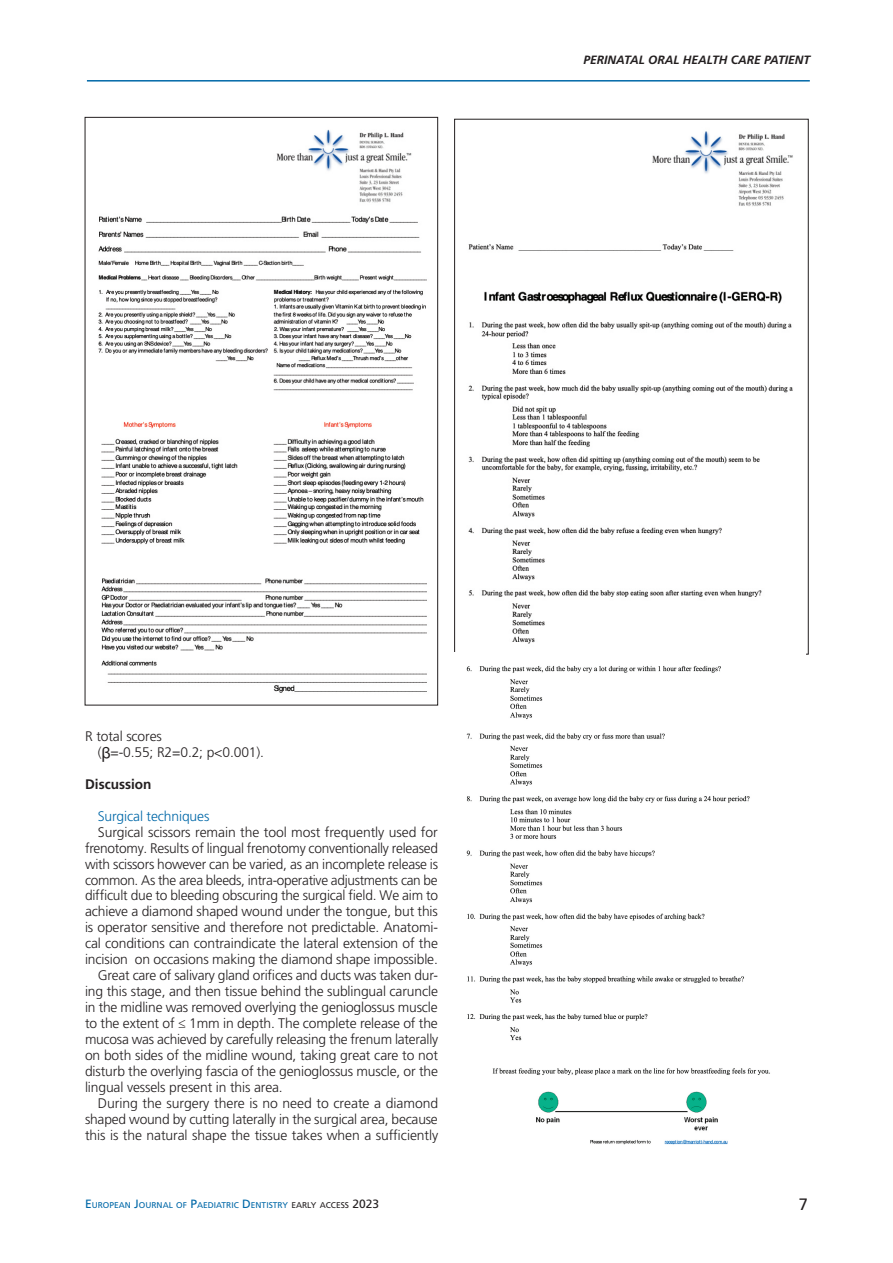
<style>
.page{position:relative;width:893px;height:1263px;background:#fff}
.page>*{position:absolute;margin:0;border:0;box-sizing:border-box;transform-origin:0 0}
.t1{font:16.5px "Frutiger LT Std";color:#231f20}
.t2{font:300 13.8px/15.9px "Frutiger LT Std";letter-spacing:-.01em;color:#231f20}
.t3{font:300 13.8px "Frutiger LT Std";letter-spacing:-.01em;color:#0068a8}
.t4{font:700 13.8px "Frutiger LT Std";color:#231f20}
.t5{font:italic 700 12px "Frutiger LT Std";color:#231f20}
.t6{font:8.4px "Frutiger LT Std";color:#0068a8}
.s1{font-family:"Arial";font-weight:400;font-size:24px}
.s2{font-size:12px}
.s3{color:#231f20}
.s4{font-size:12px;color:#231f20}
</style>
<div class="page">
<hr style="left:87px;top:80px;width:723px;height:2px;background:#0068a8">
<img style="left:98px;top:129px;width:329px;height:564px">
<img style="left:468px;top:131px;width:325px;height:513px">
<img style="left:466px;top:665px;width:304px;height:411px">
<img style="left:536px;top:1091px;width:192px;height:54px">
<p class="t5" style="left:584px;top:53px;width:228px">PERINATAL ORAL HEALTH CARE PATIENT</p>
<p class="t2" style="left:98px;top:728px;width:168px;text-indent:-13px">R total scores<br>(<span class="s1">ᵦ</span>=-0.55; R2=0.2; p&lt;0.001).</p>
<p class="t4" style="left:85px;top:776px;width:68px">Discussion</p>
<p class="t3" style="left:98px;top:808px;width:113px">Surgical techniques</p>
<p class="t2" style="left:98px;top:824px;width:341px">Surgical scissors remain the tool most frequently used for</p>
<p class="t2" style="left:85px;top:840px;width:354px">frenotomy. Results of lingual frenotomy conventionally released</p>
<p class="t2" style="left:85px;top:856px;width:355px">with scissors however can be varied, as an incomplete release is</p>
<p class="t2" style="left:85px;top:872px;width:354px">common. As the area bleeds, intra-operative adjustments can be</p>
<p class="t2" style="left:85px;top:888px;width:355px">difficult due to bleeding obscuring the surgical field. We aim to</p>
<p class="t2" style="left:85px;top:904px;width:354px">achieve a diamond shaped wound under the tongue, but this</p>
<p class="t2" style="left:85px;top:920px;width:354px">is operator sensitive and therefore not predictable. Anatomi-</p>
<p class="t2" style="left:85px;top:936px;width:354px">cal conditions can contraindicate the lateral extension of the</p>
<p class="t2" style="left:85px;top:952px;width:354px">incision on occasions making the diamond shape impossible.</p>
<p class="t2" style="left:98px;top:968px;width:342px">Great care of salivary gland orifices and ducts was taken dur-</p>
<p class="t2" style="left:85px;top:984px;width:354px">ing this stage, and then tissue behind the sublingual caruncle</p>
<p class="t2" style="left:85px;top:999px;width:354px">in the midline was removed overlying the genioglossus muscle</p>
<p class="t2" style="left:85px;top:1015px;width:354px">to the extent of ≤ 1mm in depth. The complete release of the</p>
<p class="t2" style="left:85px;top:1031px;width:355px">mucosa was achieved by carefully releasing the frenum laterally</p>
<p class="t2" style="left:85px;top:1047px;width:354px">on both sides of the midline wound, taking great care to not</p>
<p class="t2" style="left:85px;top:1063px;width:354px">disturb the overlying fascia of the genioglossus muscle, or the</p>
<p class="t2" style="left:85px;top:1079px;width:199px">lingual vessels present in this area.</p>
<p class="t2" style="left:98px;top:1095px;width:342px">During the surgery there is no need to create a diamond</p>
<p class="t2" style="left:85px;top:1111px;width:354px">shaped wound by cutting laterally in the surgical area, because</p>
<p class="t2" style="left:85px;top:1127px;width:355px">this is the natural shape the tissue takes when a sufficiently</p>
<p class="t6" style="left:85px;top:1200px;width:296px"><span class="s2">E</span>UROPEAN <span class="s2">J</span>OURNAL OF <span class="s2">P</span>AE DIATRIC <span class="s2">D</span> E NTISTRY <span class="s3">EARLY ACCESS</span> <span class="s4">2023</span></p>
<p class="t1" style="left:799px;top:1194px;width:11px">7</p>
</div>
